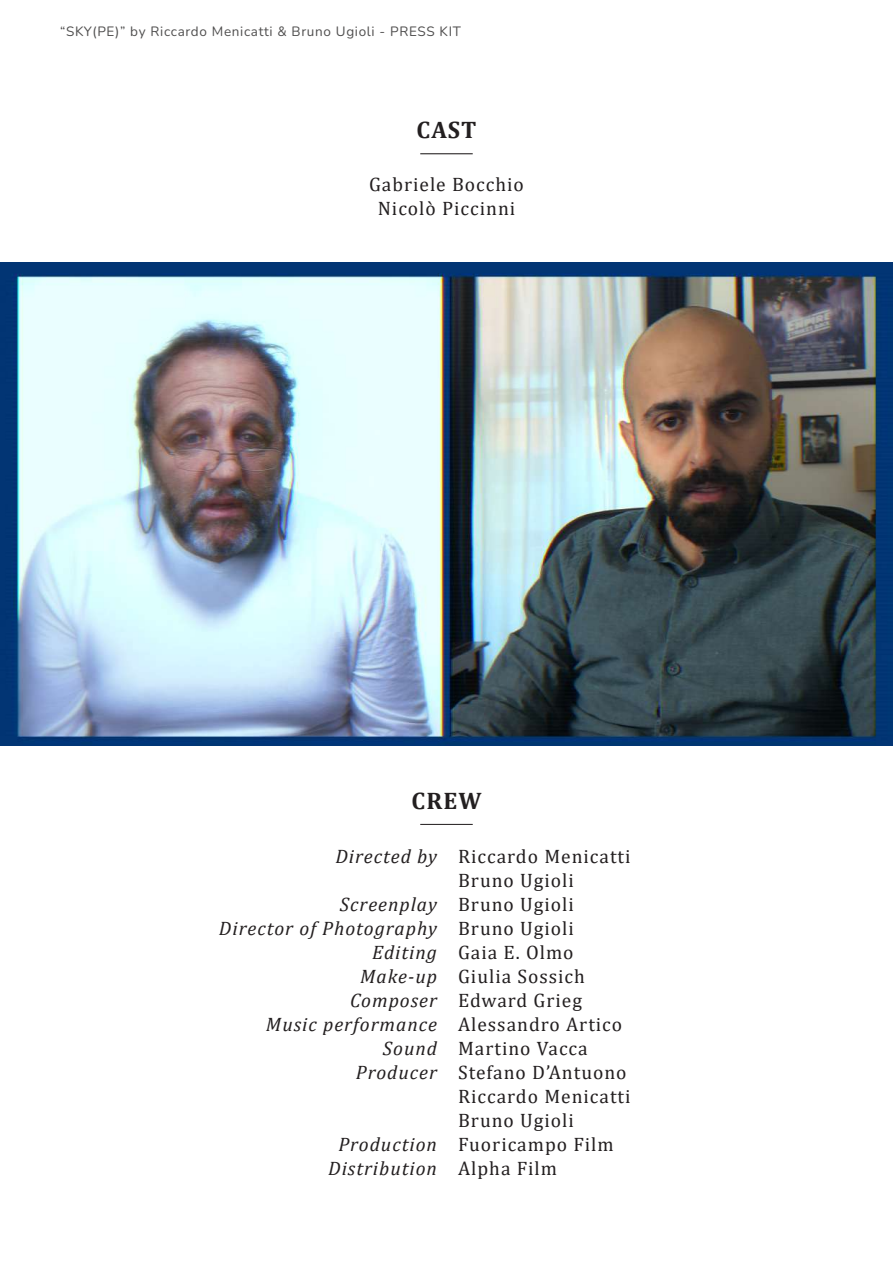
<style>
.page{position:relative;width:893px;height:1263px;background:#fff}
.page>*{position:absolute;margin:0;border:0;box-sizing:border-box;transform-origin:0 0}
.t1{font:700 24px "Cambria";letter-spacing:.05em;color:#231f20}
.t2{font:19.5px/24px "Cambria";letter-spacing:.05em;color:#231f20}
.t3{font:italic 19.5px/24px "Cambria";letter-spacing:.05em;color:#231f20;text-align:right}
.t4{font:200 13.5px "Nunito";letter-spacing:.05em;color:#4f4e4e}
</style>
<div class="page">
<hr style="left:420px;top:824px;width:53px;height:1px;background:#231f20">
<hr style="left:420px;top:153px;width:53px;height:1px;background:#231f20">
<img style="left:0;top:263px;width:893px;height:482px">
<p class="t4" style="left:60px;top:22px;width:402px">“SKY(PE)” by Riccardo Menicatti &amp; Bruno Ugioli - PRESS KIT</p>
<p class="t1" style="left:416px;top:113px;width:62px">CAST</p>
<p class="t2" style="left:369px;top:172px;width:156px;text-align:center">Gabriele Bocchio<br>Nicolò Piccinni</p>
<p class="t1" style="left:411px;top:784px;width:72px">CREW</p>
<p class="t3" style="left:335px;top:844px;width:103px">Directed by</p>
<p class="t3" style="left:219px;top:892px;width:220px">Screenplay<br>Director of Photography<br>Editing<br>Make-up<br>Composer<br>Music performance<br>Sound<br>Producer</p>
<p class="t3" style="left:328px;top:1132px;width:110px;text-align:center">Production<br>Distribution</p>
<p class="t2" style="left:458px;top:844px;width:174px">Riccardo Menicatti<br>Bruno Ugioli<br>Bruno Ugioli<br>Bruno Ugioli<br>Gaia E. Olmo<br>Giulia Sossich<br>Edward Grieg<br>Alessandro Artico<br>Martino Vacca<br>Stefano D’Antuono<br>Riccardo Menicatti<br>Bruno Ugioli<br>Fuoricampo Film<br>Alpha Film</p>
</div>
